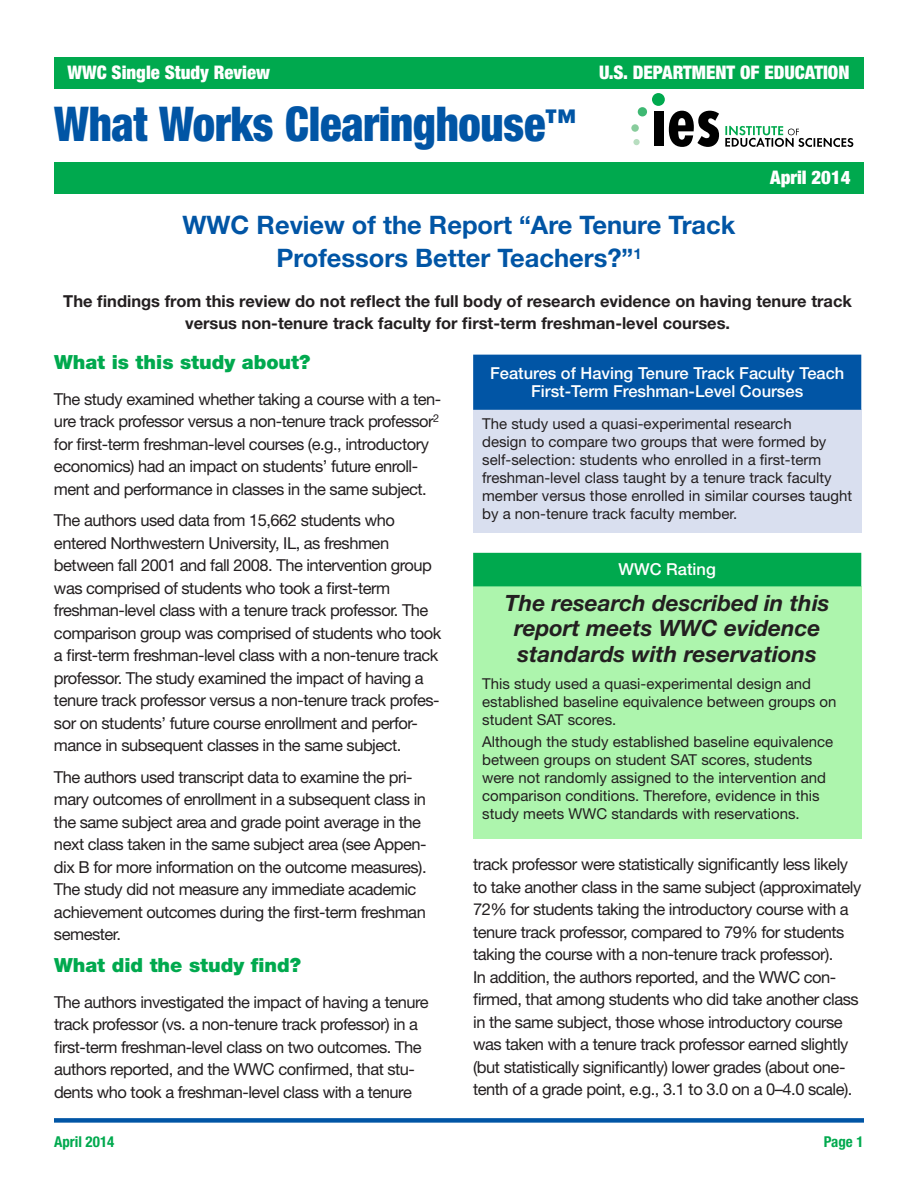
<style>
.page{position:relative;width:918px;height:1188px;background:#fff}
.page>*{position:absolute;margin:0;border:0;box-sizing:border-box;transform-origin:0 0}
.t1{font:900 condensed 48px "Helvetica Neue LT Std";letter-spacing:-.005em;color:#0155a5;scale:.93 1}
.t2{font:700 25.5px/33px "Helvetica Neue LT Std";color:#0155a5;text-align:center}
.t3{font:italic 700 22.5px/25.5px "Helvetica Neue LT Std";color:#231f20;text-align:center}
.Green_Head{font:900 19.5px "Helvetica Neue LT Std";color:#00a94e}
.banner_headlines{font:900 condensed 18.75px "Helvetica Neue LT Std";color:#fff}
.t4{font:16.5px/22.5px "Helvetica Neue LT Std";letter-spacing:-.03em;color:#231f20}
.t5{font:700 16.5px/22.5px "Helvetica Neue LT Std";color:#231f20;text-align:center}
.Box_Head{font:500 16.5px/18px "Helvetica Neue LT Std";color:#fff;text-align:center}
.t6{font:15px/18px "Helvetica Neue LT Std";color:#231f20}
.t7{font:700 condensed 15px "Helvetica Neue LT Std";color:#00a94e}
</style>
<div class="page">
<div style="left:54px;top:1118px;width:810px;height:5px;background:#0155a5"></div>
<div style="left:54px;top:57px;width:810px;height:31px;background:#00a94e"></div>
<div style="left:54px;top:162px;width:810px;height:32px;background:#00a94e"></div>
<div style="left:638px;top:107px;width:9px;height:9px;background:#3eb872;border-radius:50%"></div>
<div style="left:631px;top:124px;width:8px;height:8px;background:#88cc9c;border-radius:50%"></div>
<div style="left:633px;top:139px;width:7px;height:6px;background:#b8dec0;border-radius:50%"></div>
<div style="left:652px;top:93px;width:13px;height:13px;background:#00a94e;border-radius:50%"></div>
<div style="left:654px;top:111px;width:10px;height:35px;background:#000"></div>
<svg style="left:669px;top:111px;width:50px;height:36px"></svg>
<svg style="left:725px;top:126px;width:128px;height:21px"></svg>
<div style="left:473px;top:586px;width:388px;height:253px;background:#adf5ad"></div>
<div style="left:474px;top:554px;width:387px;height:32px;background:#00a94e"></div>
<div style="left:473px;top:553px;width:388px;height:33px;border:2px solid #00a94e"></div>
<div style="left:473px;top:409px;width:388px;height:124px;background:#d9dfef"></div>
<div style="left:474px;top:355px;width:387px;height:54px;background:#0155a5"></div>
<div style="left:473px;top:355px;width:388px;height:55px;border:2px solid #0155a5"></div>
<p class="banner_headlines" style="left:68px;top:61px;width:204px">WWC Single Study Review</p>
<p class="banner_headlines" style="left:599px;top:61px;width:252px">U.S. DEPARTMENT OF EDUCATION</p>
<h1 class="t1" style="left:54px;top:94px;width:563px">What Works Clearinghouse<sup>™</sup></h1>
<p class="banner_headlines" style="left:770px;top:166px;width:82px">April 2014</p>
<p class="t2" style="left:182px;top:207px;width:555px">WWC Review of the Report “Are Tenure Track<br>Professors Better Teachers?”<sup>1</sup></p>
<p class="t5" style="left:63px;top:289px;width:790px">The findings from this review do not reflect the full body of research evidence on having tenure track versus non-tenure track faculty for first-term freshman-level courses.</p>
<p class="Green_Head" style="left:54px;top:350px;width:258px">What is this study about?</p>
<p class="t4" style="left:54px;top:387px;width:389px">The study examined whether taking a course with a ten&shy;ure track professor versus a non-tenure track professor<sup>2 </sup>for first-term freshman-level courses (e.g., introductory economics) had an impact on students’ future enroll&shy;ment and performance in classes in the same subject.</p>
<p class="t4" style="left:54px;top:509px;width:389px">The authors used data from 15,662 students who entered Northwestern University, IL, as freshmen between fall 2001 and fall 2008. The intervention group was comprised of students who took a first-term freshman-level class with a tenure track professor. The comparison group was comprised of students who took a first-term freshman-level class with a non-tenure track professor. The study examined the impact of having a tenure track professor versus a non-tenure track profes&shy;sor on students’ future course enrollment and perfor&shy;mance in subsequent classes in the same subject.</p>
<p class="t4" style="left:54px;top:765px;width:374px">The authors used transcript data to examine the pri&shy;mary outcomes of enrollment in a subsequent class in the same subject area and grade point average in the next class taken in the same subject area (see Appen&shy;dix B for more information on the outcome measures).<br>The study did not measure any immediate academic achievement outcomes during the first-term freshman semester.</p>
<p class="Green_Head" style="left:54px;top:953px;width:249px">What did the study find?</p>
<p class="t4" style="left:54px;top:990px;width:376px">The authors investigated the impact of having a tenure track professor (vs. a non-tenure track professor) in a first-term freshman-level class on two outcomes. The authors reported, and the WWC confirmed, that stu&shy;dents who took a freshman-level class with a tenure</p>
<p class="Box_Head" style="left:490px;top:364px;width:356px">Features of Having Tenure Track Faculty Teach<br>First-Term Freshman-Level Courses</p>
<p class="t6" style="left:482px;top:415px;width:372px">The study used a quasi-experimental research<br>design to compare two groups that were formed by self-selection: students who enrolled in a first-term freshman-level class taught by a tenure track faculty member versus those enrolled in similar courses taught by a non-tenure track faculty member.</p>
<p class="Box_Head" style="left:619px;top:560px;width:99px">WWC Rating</p>
<p class="t3" style="left:505px;top:590px;width:326px">The research described in this report meets WWC evidence standards with reservations</p>
<p class="t6" style="left:482px;top:674px;width:356px">This study used a quasi-experimental design and established baseline equivalence between groups on student SAT scores.</p>
<p class="t6" style="left:482px;top:733px;width:353px">Although the study established baseline equivalence between groups on student SAT scores, students were not randomly assigned to the intervention and comparison conditions. Therefore, evidence in this study meets WWC standards with reservations.</p>
<p class="t4" style="left:473px;top:853px;width:390px">track professor were statistically significantly less likely to take another class in the same subject (approximately 72% for students taking the introductory course with a tenure track professor, compared to 79% for students taking the course with a non-tenure track professor).<br>In addition, the authors reported, and the WWC con&shy;firmed, that among students who did take another class in the same subject, those whose introductory course was taken with a tenure track professor earned slightly (but statistically significantly) lower grades (about one&shy;tenth of a grade point, e.g., 3.1 to 3.0 on a 0–4.0 scale).</p>
<p class="t7" style="left:54px;top:1132px;width:62px">April 2014</p>
<p class="t7" style="left:824px;top:1132px;width:41px">Page 1</p>
</div>
